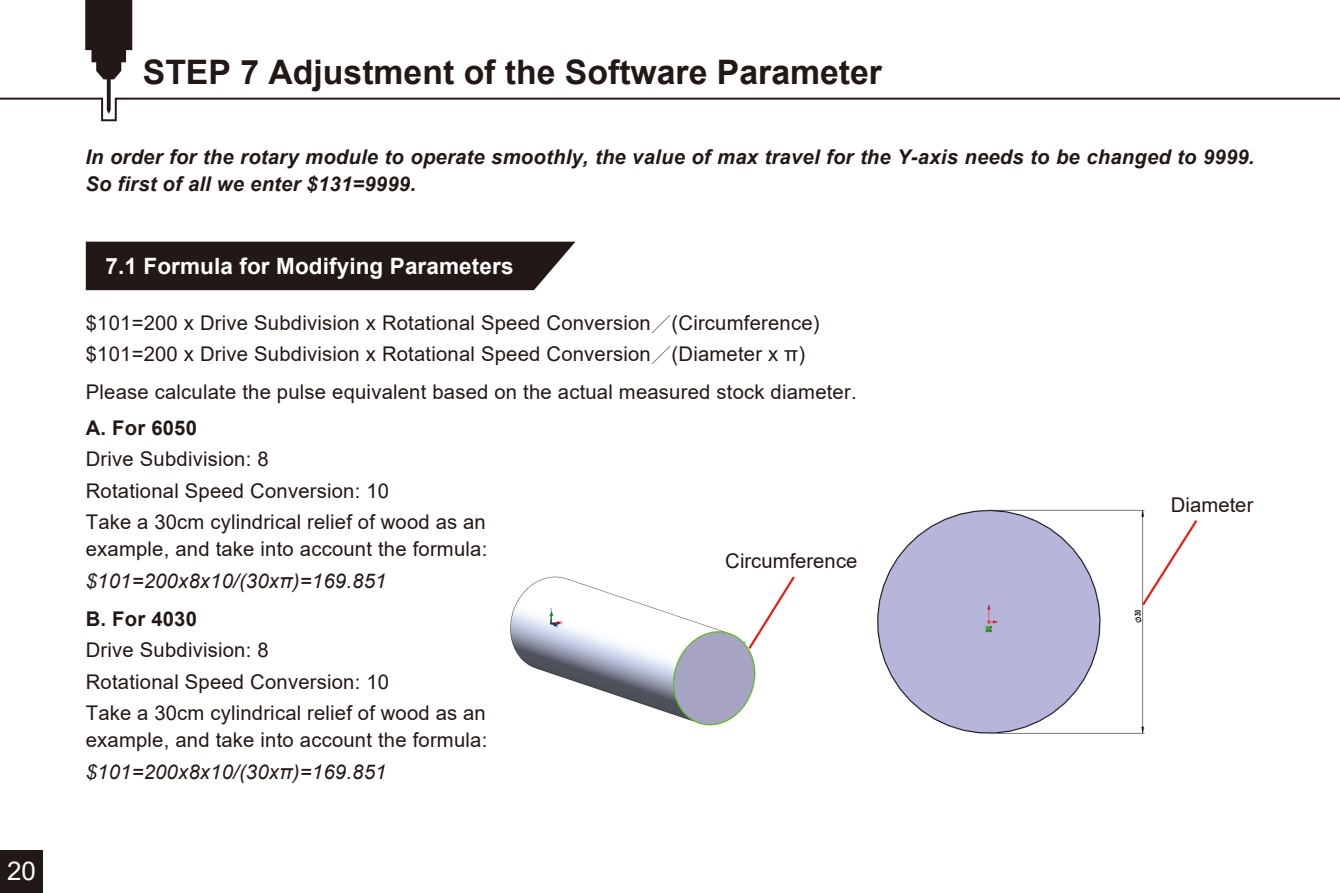
<style>
.page{position:relative;width:1340px;height:893px;background:#fff}
.page>*{position:absolute;margin:0;border:0;box-sizing:border-box;transform-origin:0 0}
.t1{font:700 33.75px "Arial";color:#221815}
.t2{font:25.88px "Arial";color:#fff}
.t3{font:700 22.5px "Arial";letter-spacing:.005em;color:#fff}
.t4{font:20.25px/31.5px "Arial";letter-spacing:.01em;color:#221815}
.t5{font:italic 700 20.25px/27px "Arial";letter-spacing:.01em;color:#221815}
.t6{font:italic 20.25px "Arial";letter-spacing:.01em;color:#221815}
.t7{font:700 20.25px "Arial";letter-spacing:.01em;color:#221815}
.s1{font-family:"Adobe Song Std";font-weight:300}
</style>
<div class="page">
<img style="left:877px;top:509px;width:268px;height:225px">
<img style="left:510px;top:576px;width:246px;height:150px">
<div style="left:0;top:850px;width:43px;height:43px;background:#221815"></div>
<svg style="left:0;top:0;width:1339px;height:122px"></svg>
<div style="left:86px;top:242px;width:489px;height:48px;background:#221815"></div>
<svg style="left:1139px;top:517px;width:59px;height:91px"></svg>
<svg style="left:746px;top:576px;width:49px;height:75px"></svg>
<p class="t2" style="left:7px;top:853px;width:30px">20</p>
<h1 class="t1" style="left:143px;top:48px;width:740px">STEP 7 Adjustment of the Software Parameter</h1>
<p class="t5" style="left:85px;top:144px;width:1170px">In order for the rotary module to operate smoothly, the value of max travel for the Y-axis needs to be changed to 9999.<br>So first of all we enter $131=9999.</p>
<p class="t3" style="left:105px;top:250px;width:409px">7.1 Formula for Modifying Parameters</p>
<p class="t4" style="left:86px;top:307px;width:735px">$101=200 x Drive Subdivision x Rotational Speed Conversion<span class="s1">／</span>(Circumference) $101=200 x Drive Subdivision x Rotational Speed Conversion<span class="s1">／</span>(Diameter x π)</p>
<p class="t4" style="left:86px;top:376px;width:772px">Please calculate the pulse equivalent based on the actual measured stock diameter.</p>
<p class="t7" style="left:86px;top:413px;width:113px">A. For 6050</p>
<p class="t4" style="left:86px;top:443px;width:401px">Drive Subdivision: 8<br>Rotational Speed Conversion: 10<br>Take a 30cm cylindrical relief of wood as an</p>
<p class="t4" style="left:86px;top:533px;width:403px">example, and take into account the formula:</p>
<p class="t6" style="left:86px;top:567px;width:302px">$101=200x8x10/(30xπ)=169.851</p>
<p class="t7" style="left:86px;top:605px;width:113px">B. For 4030</p>
<p class="t4" style="left:86px;top:634px;width:401px">Drive Subdivision: 8<br>Rotational Speed Conversion: 10<br>Take a 30cm cylindrical relief of wood as an</p>
<p class="t4" style="left:86px;top:724px;width:403px">example, and take into account the formula:</p>
<p class="t6" style="left:86px;top:759px;width:302px">$101=200x8x10/(30xπ)=169.851</p>
<p class="t4" style="left:725px;top:545px;width:134px">Circumference</p>
<p class="t4" style="left:1170px;top:489px;width:84px">Diameter</p>
</div>
